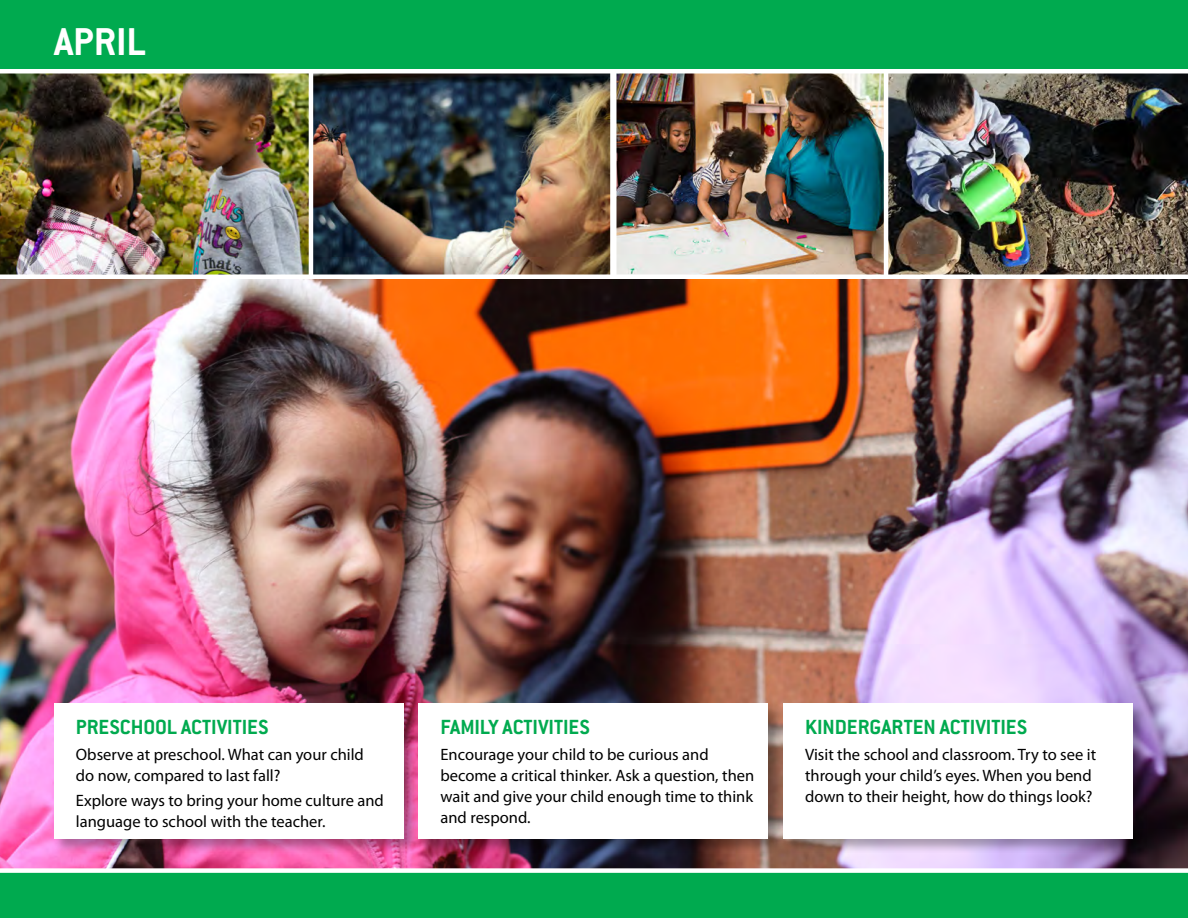
<style>
.page{position:relative;width:1188px;height:918px;background:#fff}
.page>*{position:absolute;margin:0;border:0;box-sizing:border-box;transform-origin:0 0}
.t1{font:700 42.6px "Conduit ITC";color:#fff}
.Green_subheads{font:700 22.5px "Conduit ITC";color:#00aa4f}
.Wall_body{font:16.5px/21px "Myriad Pro";color:#000}
</style>
<div class="page">
<img style="left:0;top:279px;width:1188px;height:589px">
<img style="left:888px;top:74px;width:300px;height:200px">
<img style="left:0;top:74px;width:309px;height:200px">
<img style="left:616px;top:74px;width:268px;height:200px">
<img style="left:313px;top:74px;width:297px;height:200px">
<div style="left:0;top:872px;width:1188px;height:46px;background:#00aa4f"></div>
<div style="left:0;top:868px;width:1188px;height:5px;background:#fff"></div>
<div style="left:0;top:0;width:1188px;height:69px;background:#00aa4f"></div>
<div style="left:53px;top:702px;width:366px;height:152px;background:#000;opacity:.31"></div>
<div style="left:54px;top:704px;width:350px;height:135px;background:#fff"></div>
<div style="left:418px;top:702px;width:366px;height:152px;background:#000;opacity:.31"></div>
<div style="left:418px;top:704px;width:350px;height:135px;background:#fff"></div>
<div style="left:782px;top:702px;width:366px;height:152px;background:#000;opacity:.31"></div>
<div style="left:783px;top:704px;width:350px;height:135px;background:#fff"></div>
<p class="t1" style="left:54px;top:17px;width:93px">APRIL</p>
<p class="Green_subheads" style="left:76px;top:714px;width:194px">PRESCHOOL ACTIVITIES</p>
<p class="Wall_body" style="left:76px;top:743px;width:290px">Observe at preschool. What can your child do now, compared to last fall?</p>
<p class="Wall_body" style="left:76px;top:790px;width:309px">Explore ways to bring your home culture and language to school with the teacher.</p>
<p class="Green_subheads" style="left:441px;top:714px;width:151px">FAMILY ACTIVITIES</p>
<p class="Wall_body" style="left:441px;top:743px;width:315px">Encourage your child to be curious and become a critical thinker. Ask a question, then wait and give your child enough time to think and respond.</p>
<p class="Green_subheads" style="left:805px;top:714px;width:223px">KINDERGARTEN ACTIVITIES</p>
<p class="Wall_body" style="left:805px;top:743px;width:293px">Visit the school and classroom. Try to see it through your child’s eyes. When you bend down to their height, how do things look?</p>
</div>
